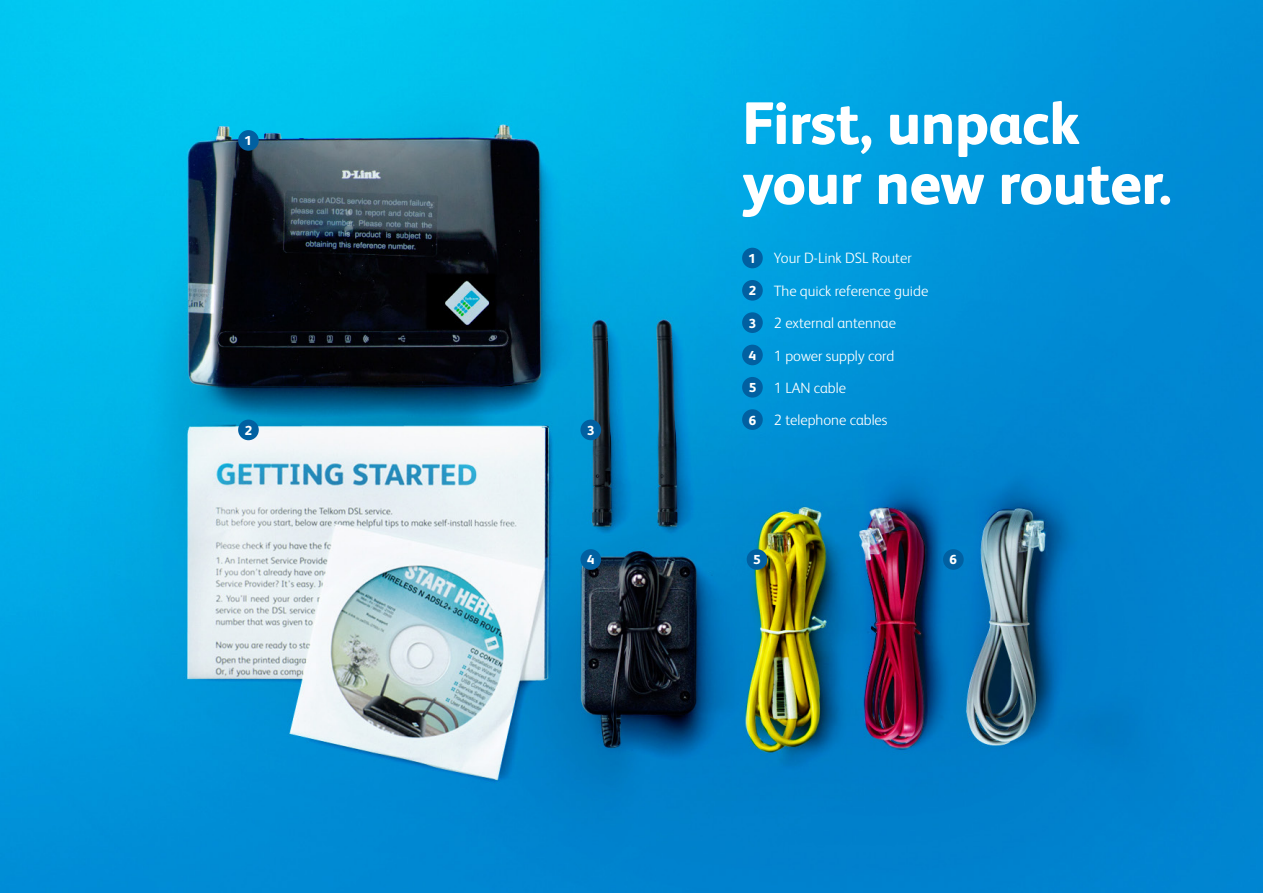
<style>
.page{position:relative;width:1263px;height:893px;background:#fff}
.page>*{position:absolute;margin:0;border:0;box-sizing:border-box;transform-origin:0 0}
.t1{font:800 60px/60px "FS Albert Pro";letter-spacing:-.01em;color:#fff}
.t2{font:300 15px/32.2px "FS Albert Pro";color:#fff}
.t3{font:800 13.05px "FS Albert Pro";color:#fff}
</style>
<div class="page">
<img style="left:0;top:0;width:1263px;height:893px">
<div style="left:742px;top:248px;width:21px;height:20px;background:#0160a1;border-radius:50%"></div>
<div style="left:742px;top:280px;width:21px;height:21px;background:#0160a1;border-radius:50%"></div>
<div style="left:742px;top:312px;width:21px;height:21px;background:#0160a1;border-radius:50%"></div>
<div style="left:742px;top:345px;width:21px;height:20px;background:#0160a1;border-radius:50%"></div>
<div style="left:742px;top:377px;width:21px;height:21px;background:#0160a1;border-radius:50%"></div>
<div style="left:742px;top:409px;width:21px;height:21px;background:#0160a1;border-radius:50%"></div>
<div style="left:238px;top:130px;width:21px;height:21px;background:#0160a1;border-radius:50%"></div>
<div style="left:238px;top:420px;width:21px;height:20px;background:#0160a1;border-radius:50%"></div>
<div style="left:580px;top:420px;width:21px;height:20px;background:#0160a1;border-radius:50%"></div>
<div style="left:580px;top:549px;width:21px;height:21px;background:#0160a1;border-radius:50%"></div>
<div style="left:747px;top:549px;width:20px;height:21px;background:#0160a1;border-radius:50%"></div>
<div style="left:943px;top:549px;width:21px;height:21px;background:#0160a1;border-radius:50%"></div>
<p class="t3" style="left:244px;top:131px;width:9px">1</p>
<p class="t3" style="left:245px;top:420px;width:9px">2</p>
<p class="t3" style="left:587px;top:420px;width:9px">3</p>
<h1 class="t1" style="left:742px;top:89px;width:431px">First, unpack your new router.</h1>
<p class="t2" style="left:774px;top:241px;width:139px">Your D-Link DSL Router</p>
<p class="t2" style="left:774px;top:274px;width:156px">The quick reference guide<br>2 external antennae<br>1 power supply cord<br>1 LAN cable<br>2 telephone cables</p>
<p class="t3" style="left:748px;top:248px;width:9px">1</p>
<p class="t3" style="left:749px;top:280px;width:9px">2</p>
<p class="t3" style="left:749px;top:313px;width:9px">3</p>
<p class="t3" style="left:749px;top:345px;width:9px">4</p>
<p class="t3" style="left:749px;top:377px;width:9px">5</p>
<p class="t3" style="left:749px;top:410px;width:9px">6</p>
<p class="t3" style="left:587px;top:550px;width:9px">4</p>
<p class="t3" style="left:753px;top:550px;width:9px">5</p>
<p class="t3" style="left:950px;top:550px;width:9px">6</p>
</div>
